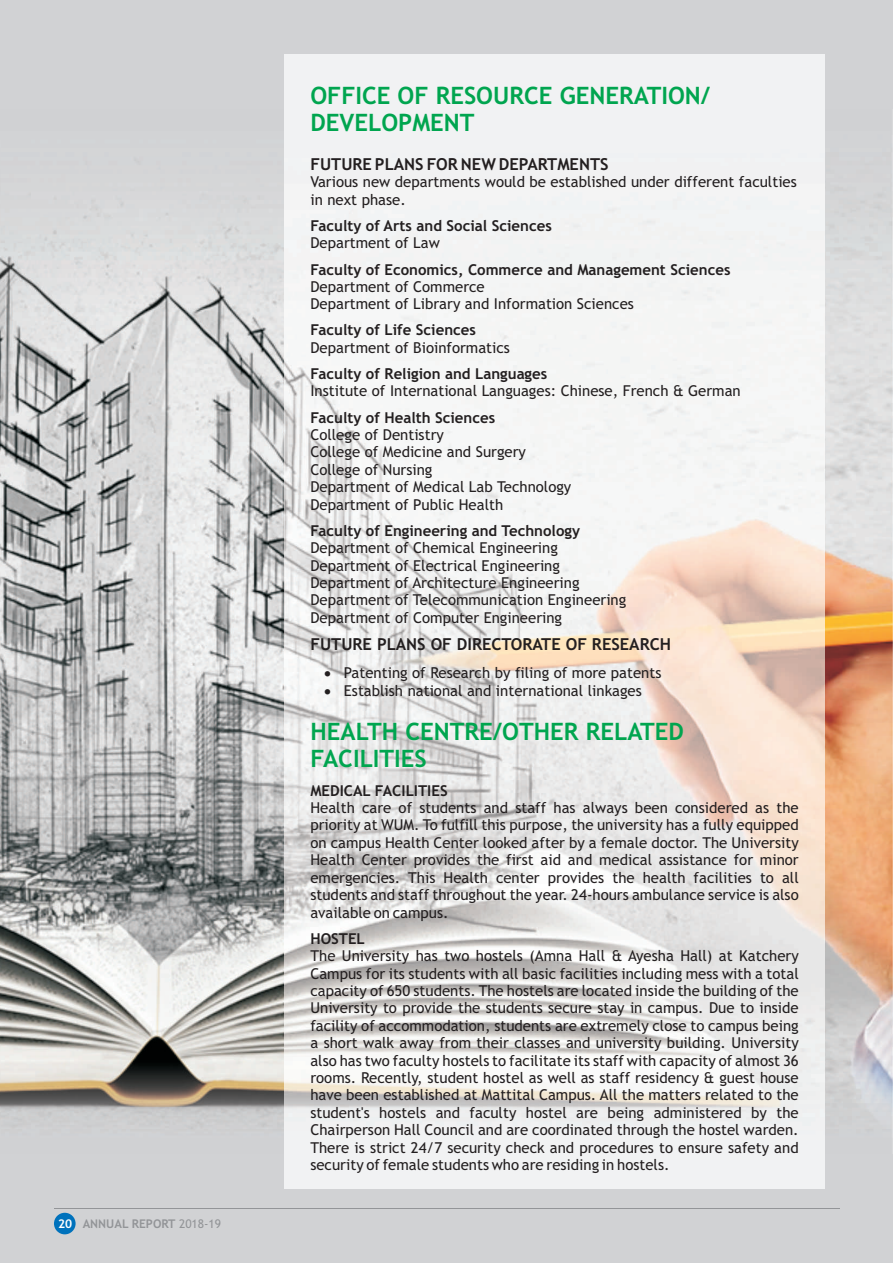
<style>
.page{position:relative;width:893px;height:1263px;background:#d1d2d4}
.page>*{position:absolute;margin:0;border:0;box-sizing:border-box;transform-origin:0 0}
.t1{font:700 24px/27.9px "Trebuchet MS";color:#00a54f}
.t2{font:700 16.5px "Trebuchet MS";color:#231f20}
.t3{font:15px/17.4px "Trebuchet MS";color:#231f20}
.t4{font:700 15px "Trebuchet MS";color:#231f20}
.t5{font:15px "Symbol";color:#231f20}
.t6{font:700 12px "Trebuchet MS";color:#939598}
.s1{color:#fff}
.s2{font-weight:400}
</style>
<div class="page">
<img style="left:0;top:109px;width:893px;height:1044px">
<hr style="left:54px;top:1208px;width:785px;height:1px;background:#939598">
<div style="left:54px;top:1213px;width:22px;height:21px;background:#0072bc;border-radius:50%"></div>
<img style="left:284px;top:54px;width:540px;height:1134px">
<p class="t6" style="left:58px;top:1219px;width:165px"><span class="s1">20</span> ANNUAL REPORT <span class="s2">2018-19</span></p>
<h1 class="t1" style="left:310px;top:83px;width:401px">OFFICE OF RESOURCE GENERATION/<br>DEVELOPMENT</h1>
<p class="t2" style="left:310px;top:157px;width:300px">FUTURE PLANS FOR NEW DEPARTMENTS</p>
<p class="t3" style="left:310px;top:175px;width:488px">Various new departments would be established under different faculties in next phase.</p>
<p class="t4" style="left:310px;top:220px;width:243px">Faculty of Arts and Social Sciences</p>
<p class="t3" style="left:310px;top:236px;width:131px">Department of Law</p>
<p class="t4" style="left:310px;top:263px;width:422px">Faculty of Economics, Commerce and Management Sciences</p>
<p class="t3" style="left:310px;top:279px;width:325px">Department of Commerce<br>Department of Library and Information Sciences</p>
<p class="t4" style="left:310px;top:324px;width:167px">Faculty of Life Sciences</p>
<p class="t3" style="left:310px;top:340px;width:201px">Department of Bioinformatics</p>
<p class="t4" style="left:310px;top:368px;width:238px">Faculty of Religion and Languages</p>
<p class="t3" style="left:310px;top:384px;width:432px">Institute of International Languages: Chinese, French &amp; German</p>
<p class="t4" style="left:310px;top:411px;width:186px">Faculty of Health Sciences</p>
<p class="t3" style="left:310px;top:427px;width:262px">College of Dentistry<br>College of Medicine and Surgery<br>College of Nursing<br>Department of Medical Lab Technology<br>Department of Public Health</p>
<p class="t4" style="left:310px;top:525px;width:271px">Faculty of Engineering and Technology</p>
<p class="t3" style="left:310px;top:540px;width:317px">Department of Chemical Engineering Department of Electrical Engineering Department of Architecture Engineering Department of Telecommunication Engineering Department of Computer Engineering</p>
<p class="t2" style="left:310px;top:638px;width:362px">FUTURE PLANS OF DIRECTORATE OF RESEARCH</p>
<p class="t5" style="left:324px;top:686px;width:43px">•</p>
<p class="t3" style="left:324px;top:665px;width:339px;line-height:18.5px;text-align:center">•Patenting of Research by filing of more patents<br>Establish national and international linkages</p>
<h1 class="t1" style="left:310px;top:719px;width:375px">HEALTH CENTRE/OTHER RELATED<br>FACILITIES</h1>
<p class="t4" style="left:310px;top:784px;width:139px">MEDICAL FACILITIES</p>
<p class="t3" style="left:310px;top:800px;width:490px;text-align:justify">Health care of students and staff has always been considered as the priority at WUM. To fulfill this purpose, the university has a fully equipped on campus Health Center looked after by a female doctor. The University Health Center provides the first aid and medical assistance for minor emergencies. This Health center provides the health facilities to all students and staff throughout the year. 24-hours ambulance service is also available on campus.</p>
<p class="t4" style="left:310px;top:933px;width:56px">HOSTEL</p>
<p class="t3" style="left:310px;top:948px;width:490px;text-align:justify">The University has two hostels (Amna Hall &amp; Ayesha Hall) at Katchery Campus for its students with all basic facilities including mess with a total capacity of 650 students. The hostels are located inside the building of the University to provide the students secure stay in campus. Due to inside facility of accommodation, students are extremely close to campus being a short walk away from their classes and university building. University also has two faculty hostels to facilitate its staff with capacity of almost 36 rooms. Recently, student hostel as well as staff residency &amp; guest house have been established at Mattital Campus. All the matters related to the student's hostels and faculty hostel are being administered by the Chairperson Hall Council and are coordinated through the hostel warden.<br>There is strict 24/7 security check and procedures to ensure safety and security of female students who are residing in hostels.</p>
</div>
